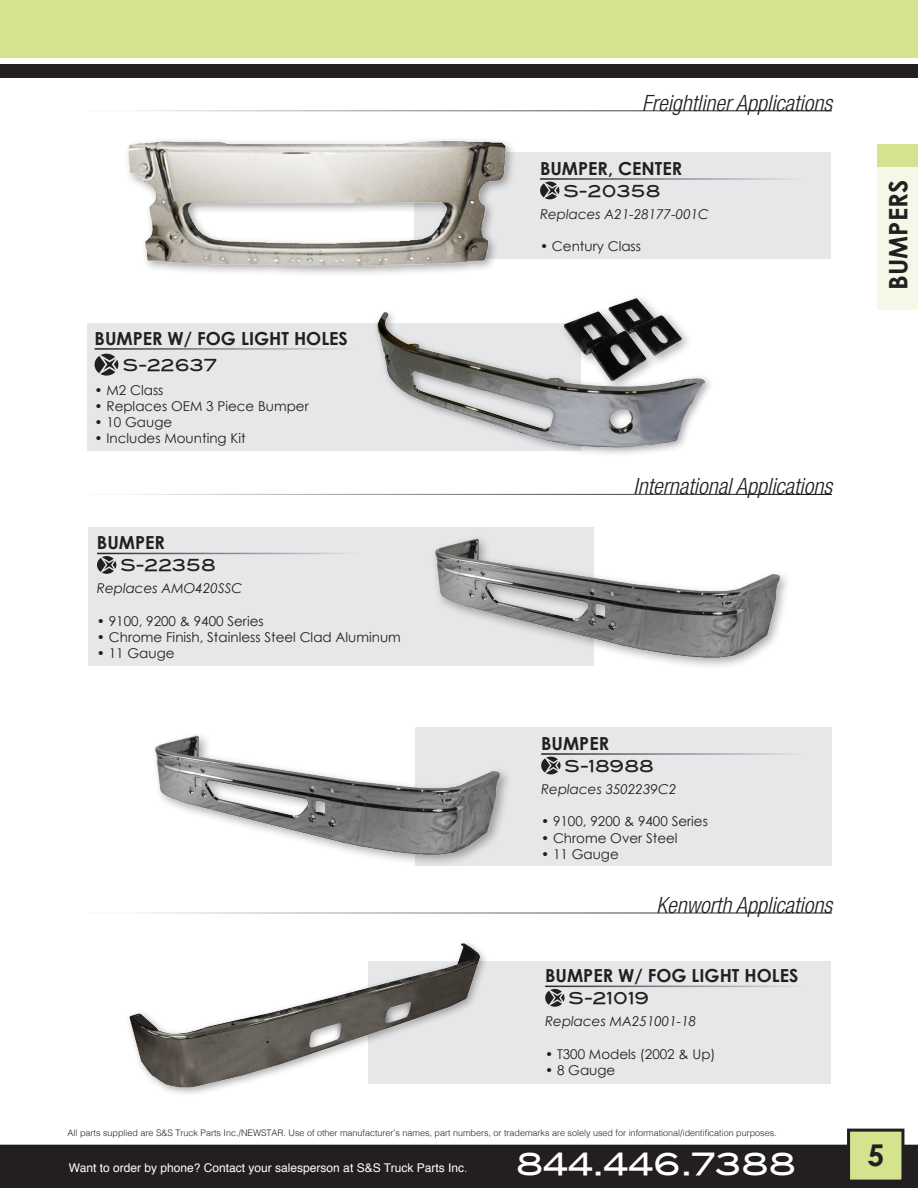
<style>
.page{position:relative;width:918px;height:1188px;background:#fff}
.page>*{position:absolute;margin:0;border:0;box-sizing:border-box;transform-origin:0 0}
.t1{font:30.6px "Blair Md ITCTT Medium";color:#fff}
.t2{font:700 30px "Century Gothic";color:#231f20}
.t3{font:700 25.5px "Century Gothic";color:#231f20}
.t4{font:italic 300 condensed 22.5px "Helvetica Neue LT Std";color:#231f20}
.t5{font:700 18px "Century Gothic";color:#231f20}
.t6{font:16.5px "Blair Md ITCTT Medium";color:#231f20}
.t7{font:13.5px "Century Gothic";color:#231f20}
.t8{font:italic 13.5px "Century Gothic";color:#231f20}
.t9{font:12px "Helvetica";color:#fff}
.t10{font:300 9px "Helvetica";color:#231f20}
.s1{font-weight:300}
</style>
<div class="page">
<div style="left:0;top:1145px;width:918px;height:43px;background:#231f20"></div>
<div style="left:849px;top:1130px;width:54px;height:51px;background:#d4e38e"></div>
<div style="left:847px;top:1129px;width:57px;height:54px;border:3px solid #231f20"></div>
<div style="left:878px;top:144px;width:40px;height:23px;background:#d4e38e"></div>
<div style="left:878px;top:167px;width:40px;height:143px;background:#f4f8e6"></div>
<div style="left:0;top:65px;width:918px;height:13px;background:#231f20"></div>
<div style="left:0;top:0;width:918px;height:58px;background:#d4e38e"></div>
<div style="left:415px;top:152px;width:416px;height:107px;background:#e6e7e9"></div>
<hr style="left:540px;top:178px;width:266px;height:2px;background:#fff">
<svg style="left:540px;top:182px;width:19px;height:17px"></svg>
<div style="left:124px;top:137px;width:393px;height:140px;background:#231f20;opacity:.39"></div>
<img style="left:125px;top:140px;width:384px;height:127px">
<div style="left:87px;top:323px;width:493px;height:127px;background:#e6e7e9"></div>
<svg style="left:95px;top:354px;width:23px;height:22px"></svg>
<hr style="left:95px;top:348px;width:266px;height:2px;background:#fff">
<div style="left:373px;top:308px;width:342px;height:149px;background:#231f20;opacity:.39"></div>
<img style="left:376px;top:310px;width:329px;height:139px">
<div style="left:559px;top:294px;width:135px;height:98px;background:#231f20;opacity:.39"></div>
<img style="left:563px;top:297px;width:120px;height:84px">
<div style="left:416px;top:727px;width:416px;height:139px;background:#e6e7e9"></div>
<hr style="left:541px;top:753px;width:266px;height:2px;background:#fff">
<svg style="left:541px;top:757px;width:20px;height:17px"></svg>
<img style="left:155px;top:727px;width:353px;height:139px">
<div style="left:88px;top:527px;width:506px;height:138px;background:#e6e7e9"></div>
<hr style="left:97px;top:553px;width:266px;height:1px;background:#fff">
<svg style="left:97px;top:556px;width:19px;height:18px"></svg>
<img style="left:415px;top:538px;width:372px;height:128px">
<div style="left:368px;top:961px;width:463px;height:122px;background:#e6e7e9"></div>
<hr style="left:545px;top:986px;width:266px;height:1px;background:#fff">
<svg style="left:545px;top:989px;width:20px;height:18px"></svg>
<img style="left:129px;top:943px;width:364px;height:151px">
<p class="t4" style="left:642px;top:90px;width:191px">Freightliner Applications</p>
<p class="t5" style="left:95px;top:327px;width:255px">BUMPER W/ FOG LIGHT HOLES</p>
<p class="t6" style="left:123px;top:352px;width:95px">S-22637</p>
<p class="t7" style="left:95px;top:381px;width:70px">• M2 Class</p>
<p class="t7" style="left:95px;top:398px;width:216px">• Replaces OEM 3 Piece Bumper</p>
<p class="t7" style="left:95px;top:414px;width:79px">• 10 Gauge</p>
<p class="t7" style="left:95px;top:430px;width:153px">• Includes Mounting Kit</p>
<p class="t5" style="left:97px;top:531px;width:70px">BUMPER</p>
<p class="t6" style="left:120px;top:552px;width:97px">S-22358</p>
<p class="t8" style="left:97px;top:580px;width:147px">Replaces AMO420SSC</p>
<p class="t7" style="left:97px;top:613px;width:168px">• 9100, 9200 &amp; 9400 Series</p>
<p class="t7" style="left:97px;top:629px;width:306px">• Chrome Finish, Stainless Steel Clad Aluminum</p>
<p class="t7" style="left:97px;top:645px;width:79px">• 11 Gauge</p>
<p class="t5" style="left:540px;top:157px;width:144px">BUMPER, CENTER</p>
<p class="t6" style="left:563px;top:177px;width:98px">S-20358</p>
<p class="t8" style="left:540px;top:206px;width:171px">Replaces A21-28177-001C</p>
<p class="t7" style="left:540px;top:238px;width:103px">• Century Class</p>
<p class="t4" style="left:634px;top:474px;width:200px">International Applications</p>
<p class="t5" style="left:541px;top:732px;width:70px">BUMPER</p>
<p class="t6" style="left:565px;top:752px;width:91px">S-18988</p>
<p class="t8" style="left:541px;top:781px;width:137px">Replaces 3502239C2</p>
<p class="t7" style="left:541px;top:813px;width:168px">• 9100, 9200 &amp; 9400 Series</p>
<p class="t7" style="left:541px;top:829px;width:138px">• Chrome Over Steel</p>
<p class="t7" style="left:541px;top:846px;width:79px">• 11 Gauge</p>
<p class="t4" style="left:656px;top:892px;width:177px">Kenworth Applications</p>
<p class="t5" style="left:545px;top:964px;width:255px">BUMPER W/ FOG LIGHT HOLES</p>
<p class="t6" style="left:569px;top:985px;width:82px">S-21019</p>
<p class="t8" style="left:545px;top:1013px;width:153px">Replaces MA251001-18</p>
<p class="t7" style="left:545px;top:1046px;width:172px">• T300 Models (2002 &amp; Up)</p>
<p class="t7" style="left:545px;top:1062px;width:72px">• 8 Gauge</p>
<p class="t10" style="left:68px;top:1125px;width:711px">All parts supplied are S&amp;S Truck Parts Inc./NEWSTAR. Use of other manufacturer’s names, part numbers, or trademarks are solely used for informational/identification purposes.</p>
<h3 class="t3" style="left:882px;top:290px;width:111px;rotate:-90deg">BUMPERS</h3>
<p class="t9" style="left:69px;top:1158px;width:400px">Want to order by phone? Contact your salesperson at S&amp;S Truck Parts Inc<span class="s1">.</span></p>
<h1 class="t1" style="left:516px;top:1139px;width:282px">844.446.7388</h1>
<p class="t2" style="left:868px;top:1136px;width:18px">5</p>
</div>
